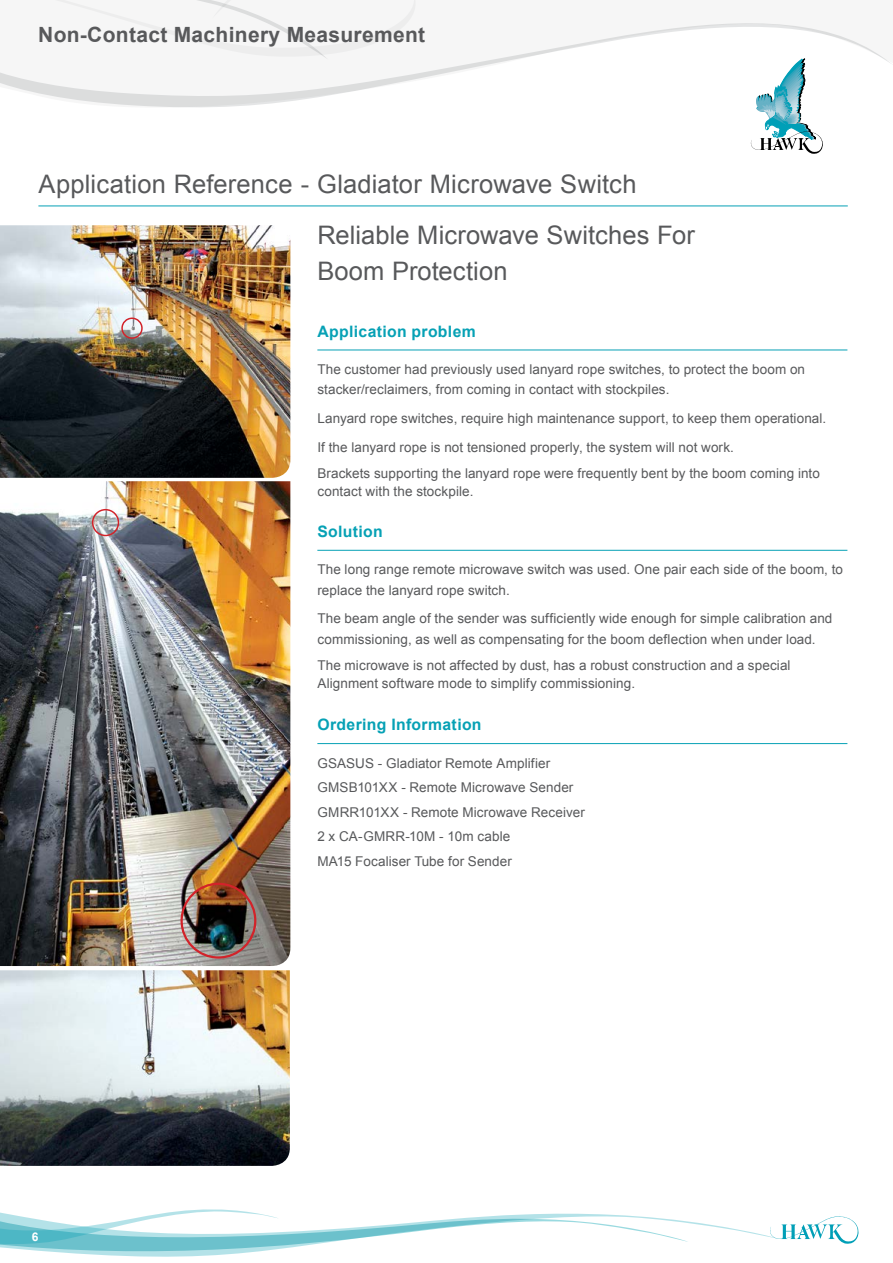
<style>
.page{position:relative;width:893px;height:1263px;background:#fff}
.page>*{position:absolute;margin:0;border:0;box-sizing:border-box;transform-origin:0 0}
.t1{font:25.5px/51px "Arial";letter-spacing:.005em;color:#58595b}
.t2{font:700 21px "Arial";letter-spacing:.015em;color:#58595b}
.t3{font:700 15.75px "Arial";letter-spacing:.02em;color:#06a1b5}
.t4{font:13.5px/24.5px "Arial";letter-spacing:.005em;color:#58595b}
.t5{font:700 12px "Arial";color:#fff}
</style>
<div class="page">
<svg style="left:20px;top:1213px;width:668px;height:44px"></svg>
<svg style="left:0;top:1209px;width:279px;height:40px"></svg>
<svg style="left:751px;top:132px;width:72px;height:22px"></svg>
<svg style="left:764px;top:115px;width:48px;height:17px"></svg>
<svg style="left:0;top:23px;width:890px;height:92px"></svg>
<svg style="left:0;top:0;width:434px;height:62px"></svg>
<svg style="left:770px;top:1216px;width:88px;height:28px"></svg>
<hr style="left:38px;top:206px;width:810px;height:1px;background:#06a1b5">
<hr style="left:317px;top:350px;width:530px;height:1px;background:#06a1b5">
<hr style="left:317px;top:550px;width:530px;height:1px;background:#06a1b5">
<hr style="left:317px;top:743px;width:530px;height:1px;background:#06a1b5">
<img style="left:0;top:225px;width:290px;height:253px">
<img style="left:0;top:481px;width:290px;height:485px">
<img style="left:0;top:970px;width:290px;height:196px">
<div style="left:92px;top:509px;width:27px;height:27px;border:2px solid #d2232a;border-radius:50%"></div>
<div style="left:121px;top:317px;width:22px;height:22px;border:2px solid #d2232a;border-radius:50%"></div>
<div style="left:180px;top:883px;width:76px;height:76px;border:2px solid #d2232a;border-radius:50%"></div>
<h2 class="t2" style="left:38px;top:21px;width:388px">Non-Contact Machinery Measurement</h2>
<h1 class="t1" style="left:317px;top:159px;width:379px;text-indent:-279px">Application Reference - Gladiator Microwave Switch<br>Reliable Microwave Switches For</h1>
<h1 class="t1" style="left:317px;top:246px;width:192px">Boom Protection</h1>
<p class="t5" style="left:32px;top:1229px;width:8px">6</p>
<p class="t3" style="left:317px;top:321px;width:160px">Application problem</p>
<p class="t4" style="left:317px;top:359px;width:489px;line-height:20.2px">The customer had previously used lanyard rope switches, to protect the boom on stacker/reclaimers, from coming in contact with stockpiles.</p>
<p class="t4" style="left:317px;top:404px;width:510px;line-height:28.8px">Lanyard rope switches, require high maintenance support, to keep them operational.<br>If the lanyard rope is not tensioned properly, the system will not work.</p>
<p class="t4" style="left:317px;top:465px;width:504px;line-height:18px">Brackets supporting the lanyard rope were frequently bent by the boom coming into contact with the stockpile.</p>
<p class="t3" style="left:317px;top:521px;width:67px">Solution</p>
<p class="t4" style="left:317px;top:560px;width:527px;line-height:20.2px">The long range remote microwave switch was used. One pair each side of the boom, to replace the lanyard rope switch.</p>
<p class="t4" style="left:317px;top:609px;width:517px;line-height:20.2px">The beam angle of the sender was sufficiently wide enough for simple calibration and commissioning, as well as compensating for the boom deflection when under load.</p>
<p class="t4" style="left:317px;top:657px;width:475px;line-height:18px">The microwave is not affected by dust, has a robust construction and a special<br>Alignment software mode to simplify commissioning.</p>
<p class="t3" style="left:317px;top:714px;width:166px">Ordering Information</p>
<p class="t4" style="left:317px;top:751px;width:269px">GSASUS - Gladiator Remote Amplifier GMSB101XX - Remote Microwave Sender GMRR101XX - Remote Microwave Receiver 2 x CA-GMRR-10M - 10m cable<br>MA15 Focaliser Tube for Sender</p>
</div>
